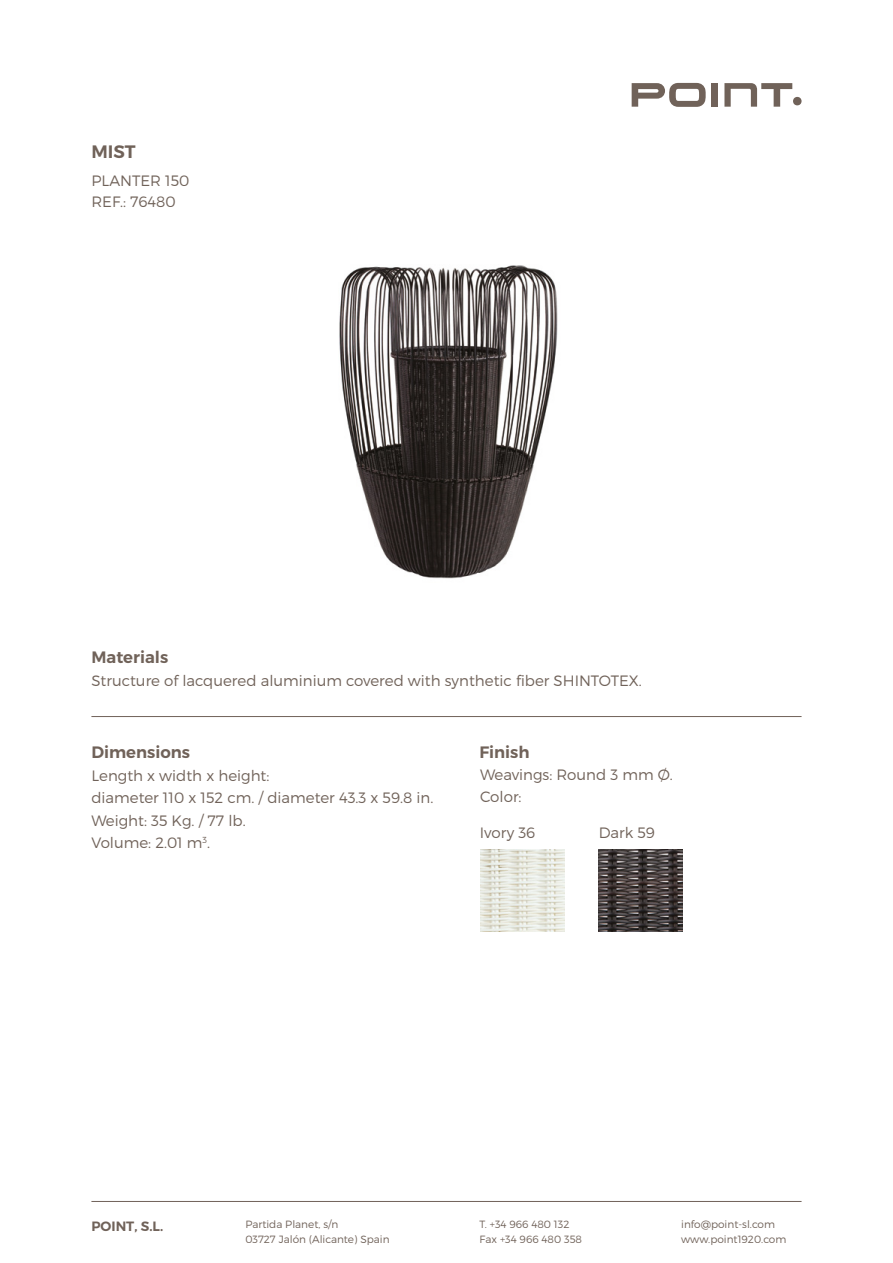
<style>
.page{position:relative;width:893px;height:1263px;background:#fff}
.page>*{position:absolute;margin:0;border:0;box-sizing:border-box;transform-origin:0 0}
.t1{font:600 18px "Montserrat";color:#706259}
.t2{font:600 16.5px "Montserrat";color:#706259}
.t3{font:300 15px/22.5px "Montserrat";color:#706259}
.t4{font:600 13.5px "Montserrat";color:#706259}
.t5{font:300 10.5px/15px "Montserrat";color:#706259}
</style>
<div class="page">
<div style="left:712px;top:83px;width:6px;height:24px;background:#706259"></div>
<svg style="left:724px;top:83px;width:68px;height:24px"></svg>
<div style="left:793px;top:97px;width:8px;height:8px;background:#706259;border-radius:50%"></div>
<svg style="left:632px;top:83px;width:74px;height:24px"></svg>
<hr style="left:91px;top:1201px;width:710px;height:1px;background:#706259">
<hr style="left:91px;top:716px;width:710px;height:1px;background:#706259">
<img style="left:339px;top:265px;width:219px;height:314px">
<img style="left:480px;top:849px;width:84px;height:83px">
<img style="left:599px;top:849px;width:84px;height:83px">
<p class="t1" style="left:91px;top:140px;width:46px">MIST</p>
<p class="t3" style="left:91px;top:170px;width:99px;line-height:21px">PLANTER 150<br>REF.: 76480</p>
<p class="t2" style="left:91px;top:647px;width:78px">Materials</p>
<p class="t3" style="left:91px;top:669px;width:552px">Structure of lacquered aluminium covered with synthetic fiber SHINTOTEX.</p>
<p class="t2" style="left:91px;top:742px;width:100px">Dimensions</p>
<p class="t3" style="left:91px;top:764px;width:343px">Length x width x height:<br>diameter 110 x 152 cm. / diameter 43.3 x 59.8 in.<br>Weight: 35 Kg. / 77 lb.<br>Volume: 2.01 m<sup>3</sup>.</p>
<p class="t2" style="left:479px;top:742px;width:52px">Finish</p>
<p class="t3" style="left:480px;top:763px;width:194px">Weavings: Round 3 mm Ø.<br>Color:</p>
<p class="t3" style="left:480px;top:821px;width:57px">Ivory 36</p>
<p class="t3" style="left:599px;top:821px;width:58px">Dark 59</p>
<p class="t4" style="left:91px;top:1217px;width:73px">POINT, S.L.</p>
<p class="t5" style="left:245px;top:1216px;width:146px">Partida Planet, s/n<br>03727 Jalón (Alicante) Spain</p>
<p class="t5" style="left:681px;top:1216px;width:107px">info@point-sl.com www.point1920.com</p>
<p class="t5" style="left:480px;top:1216px;width:104px">T. +34 966 480 132<br>Fax +34 966 480 358</p>
</div>
